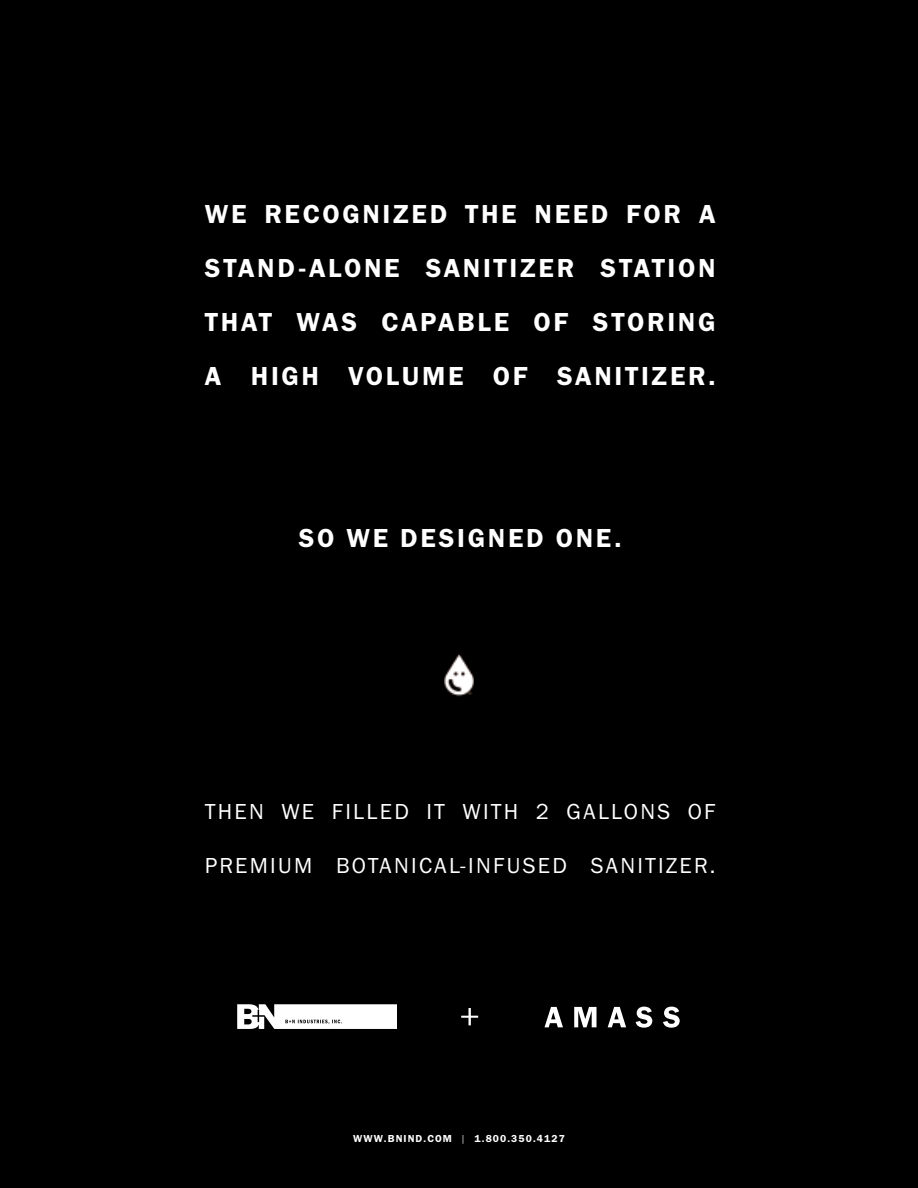
<style>
.page{position:relative;width:918px;height:1188px;background:#000}
.page>*{position:absolute;margin:0;border:0;box-sizing:border-box;transform-origin:0 0}
.t1{font:27px/54px "Franklin Gothic URW Dem";letter-spacing:.1em;color:#fff;text-align:justify}
.t2{font:22.5px "Franklin Gothic URW Boo";letter-spacing:.1em;color:#fff}
.t3{font:10.5px "Franklin Gothic URW Dem";letter-spacing:.105em;color:#fff}
.s1{font-family:"Franklin Gothic URW";font-weight:300}
</style>
<div class="page">
<svg style="left:238px;top:1004px;width:159px;height:25px;background:#e5e5e5"></svg>
<svg style="left:545px;top:1007px;width:18px;height:20px"></svg>
<svg style="left:574px;top:1007px;width:23px;height:20px"></svg>
<svg style="left:608px;top:1007px;width:18px;height:20px"></svg>
<svg style="left:636px;top:1007px;width:16px;height:21px"></svg>
<svg style="left:663px;top:1007px;width:17px;height:21px"></svg>
<svg style="left:461px;top:1008px;width:17px;height:17px"></svg>
<img style="left:444px;top:654px;width:30px;height:43px">
<p class="t1" style="left:205px;top:186px;width:512px">WE RECOGNIZED THE NEED FOR A STAND-ALONE SANITIZER STATION THAT WAS CAPABLE OF STORING A HIGH VOLUME OF SANITIZER.</p>
<p class="t1" style="left:299px;top:510px;width:324px">SO WE DESIGNED ONE.</p>
<p class="t2" style="left:205px;top:798px;width:512px">THEN WE FILLED IT WITH 2 GALLONS OF</p>
<p class="t2" style="left:205px;top:852px;width:512px">PREMIUM BOTANICAL-INFUSED SANITIZER.</p>
<p class="t3" style="left:353px;top:1132px;width:213px">WWW.BNIND.COM <span class="s1">|</span> 1.800.350.4127</p>
</div>
